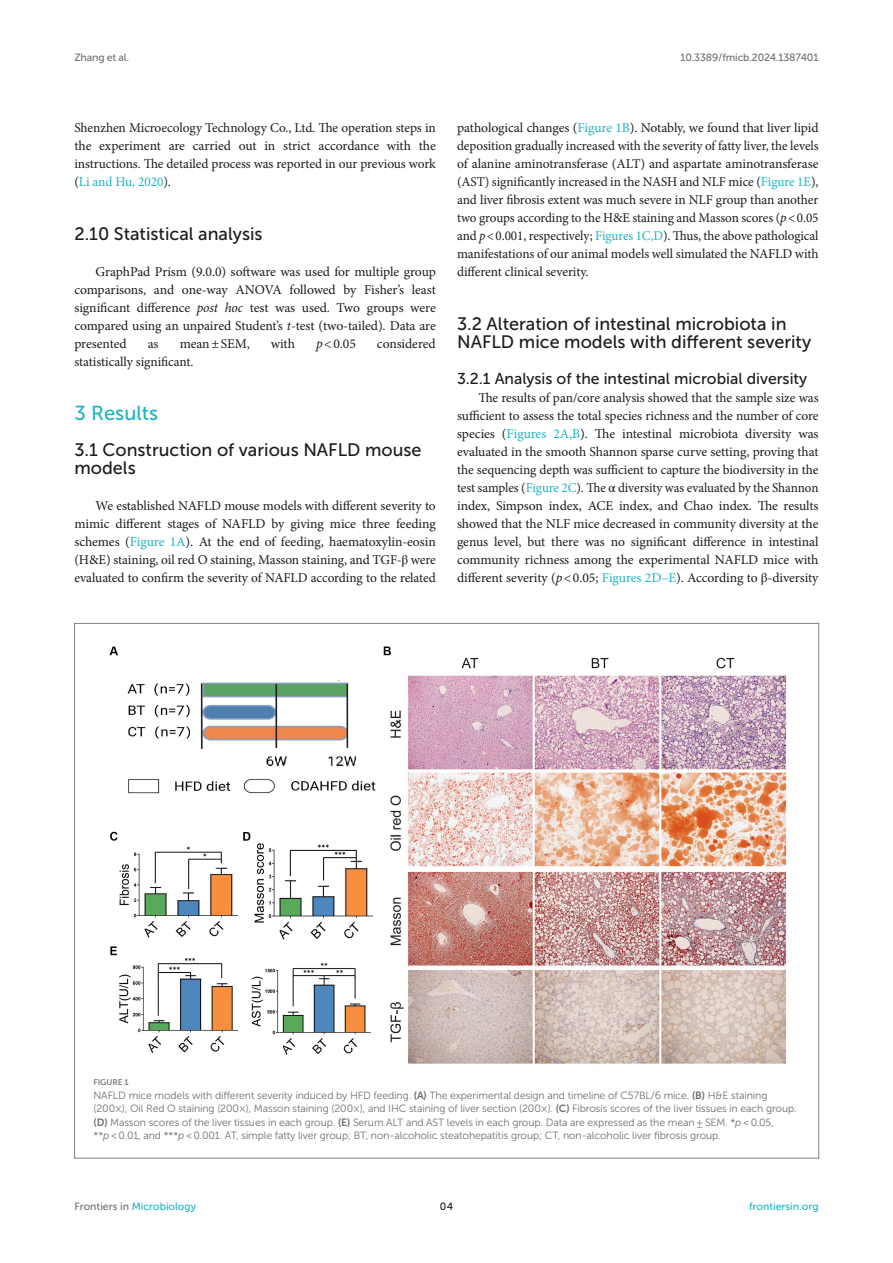
<style>
.page{position:relative;width:893px;height:1263px;background:#fff}
.page>*{position:absolute;margin:0;border:0;box-sizing:border-box;transform-origin:0 0}
.HEAD_1{font:20.25px "Museo Sans 500";color:#1db5c3}
.HEAD_2{font:18px/18px "Museo Sans 500";color:#1b1c1b}
.HEAD_2_after_HEAD_1{font:18px/18px "Museo Sans 500";color:#1b1c1b}
.HEAD_3_after_HEAD_2{font:15.75px "Museo Sans 500";color:#1b1c1b}
.TEXT_FLUSH{font:13.5px/18px "Minion Pro";letter-spacing:-.005em;color:#1b1c1b;text-align:justify}
.FIG_LEG{font:10.5px/13.5px "Museo Sans 300";letter-spacing:-.01em;color:#706f70}
.t1{font:10.5px "Museo Sans 500";color:#1db5c3}
.t2{font:10.5px "Museo Sans 500";letter-spacing:-.015em;color:#706f70}
.t3{font:10.5px "Museo Sans 500";color:#1b1c1b}
.FIG_HD{font:8.25px "Museo Sans 700";letter-spacing:-.01em;color:#7e7f7f}
.s1{color:#1db5c3}
.s2{font-style:italic}
.s3{font-family:"STIX General"}
.s4{font-family:"Museo Sans 700"}
.s5{color:#706f70}
</style>
<div class="page">
<img style="left:109px;top:646px;width:678px;height:418px">
<p class="t2" style="left:74px;top:51px;width:56px">Zhang et al.</p>
<p class="t2" style="left:680px;top:51px;width:140px">10.3389/fmicb.2024.1387401</p>
<p class="TEXT_FLUSH" style="left:74px;top:119px;width:363px">Shenzhen Microecology Technology Co., Ltd. The operation steps in the experiment are carried out in strict accordance with the instructions. The detailed process was reported in our previous work (<span class="s1">Li and Hu, 2020</span>).</p>
<p class="HEAD_2" style="left:74px;top:225px;width:190px">2.10 Statistical analysis</p>
<p class="TEXT_FLUSH" style="left:74px;top:263px;width:363px;text-indent:21px">GraphPad Prism (9.0.0) software was used for multiple group comparisons, and one-way ANOVA followed by Fisher’s least significant difference <span class="s2">post hoc</span> test was used. Two groups were compared using an unpaired Student’s <span class="s2">t</span>-test (two-tailed). Data are presented</p>
<p class="TEXT_FLUSH" style="left:148px;top:335px;width:12px">as</p>
<p class="TEXT_FLUSH" style="left:180px;top:335px;width:72px">mean±SEM,</p>
<p class="TEXT_FLUSH" style="left:271px;top:335px;width:26px">with</p>
<p class="TEXT_FLUSH" style="left:316px;top:335px;width:41px"><span class="s2">p</span>&lt;0.05</p>
<p class="TEXT_FLUSH" style="left:377px;top:335px;width:60px">considered</p>
<p class="TEXT_FLUSH" style="left:74px;top:353px;width:121px">statistically significant.</p>
<p class="HEAD_1" style="left:74px;top:402px;width:85px">3 Results</p>
<p class="HEAD_2_after_HEAD_1" style="left:74px;top:441px;width:349px">3.1 Construction of various NAFLD mouse models</p>
<p class="TEXT_FLUSH" style="left:74px;top:497px;width:363px;text-indent:21px">We established NAFLD mouse models with different severity to mimic different stages of NAFLD by giving mice three feeding schemes (<span class="s1">Figure 1A</span>). At the end of feeding, haematoxylin-eosin (H&amp;E) staining, oil red O staining, Masson staining, and TGF-<span class="s3">β</span> were evaluated to confirm the severity of NAFLD according to the related</p>
<p class="TEXT_FLUSH" style="left:457px;top:119px;width:363px">pathological changes (<span class="s1">Figure 1B</span>). Notably, we found that liver lipid deposition gradually increased with the severity of fatty liver, the levels of alanine aminotransferase (ALT) and aspartate aminotransferase (AST) significantly increased in the NASH and NLF mice (<span class="s1">Figure 1E</span>), and liver fibrosis extent was much severe in NLF group than another two groups according to the H&amp;E staining and Masson scores (<span class="s2">p</span>&lt;0.05 and <span class="s2">p</span>&lt;0.001, respectively; <span class="s1">Figures 1C,D</span>). Thus, the above pathological manifestations of our animal models well simulated the NAFLD with different clinical severity.</p>
<p class="HEAD_2" style="left:457px;top:315px;width:356px">3.2 Alteration of intestinal microbiota in<br>NAFLD mice models with different severity</p>
<p class="HEAD_3_after_HEAD_2" style="left:457px;top:370px;width:352px">3.2.1 Analysis of the intestinal microbial diversity</p>
<p class="TEXT_FLUSH" style="left:457px;top:389px;width:363px;text-indent:21px">The results of pan/core analysis showed that the sample size was sufficient to assess the total species richness and the number of core species (<span class="s1">Figures 2A,B</span>). The intestinal microbiota diversity was evaluated in the smooth Shannon sparse curve setting, proving that the sequencing depth was sufficient to capture the biodiversity in the test samples (<span class="s1">Figure 2C</span>). The <span class="s3">α</span> diversity was evaluated by the Shannon index, Simpson index, ACE index, and Chao index. The results showed that the NLF mice decreased in community diversity at the genus level, but there was no significant difference in intestinal community richness among the experimental NAFLD mice with different severity (<span class="s2">p</span>&lt;0.05; <span class="s1">Figures 2D–E</span>). According to <span class="s3">β</span>-diversity</p>
<p class="FIG_HD" style="left:94px;top:1078px;width:37px">FIGURE 1</p>
<p class="FIG_LEG" style="left:94px;top:1088px;width:705px">NAFLD mice models with different severity induced by HFD feeding. <span class="s4">(A)</span> The experimental design and timeline of C57BL/6 mice. <span class="s4">(B)</span> H&amp;E staining (200×), Oil Red O staining (200×), Masson staining (200×), and IHC staining of liver section (200×). <span class="s4">(C)</span> Fibrosis scores of the liver tissues in each group. <span class="s4">(D)</span> Masson scores of the liver tissues in each group. <span class="s4">(E)</span> Serum ALT and AST levels in each group. Data are expressed as the mean ± SEM. *<span class="s2">p</span> &lt; 0.05,<br>**<span class="s2">p</span> &lt; 0.01, and ***<span class="s2">p</span> &lt; 0.001. AT, simple fatty liver group; BT, non-alcoholic steatohepatitis group; CT, non-alcoholic liver fibrosis group.</p>
<p class="t1" style="left:74px;top:1200px;width:123px"><span class="s5">Frontiers in</span> Microbiology</p>
<p class="t3" style="left:440px;top:1200px;width:15px">04</p>
<p class="t1" style="left:749px;top:1200px;width:71px">frontiersin.org</p>
</div>
